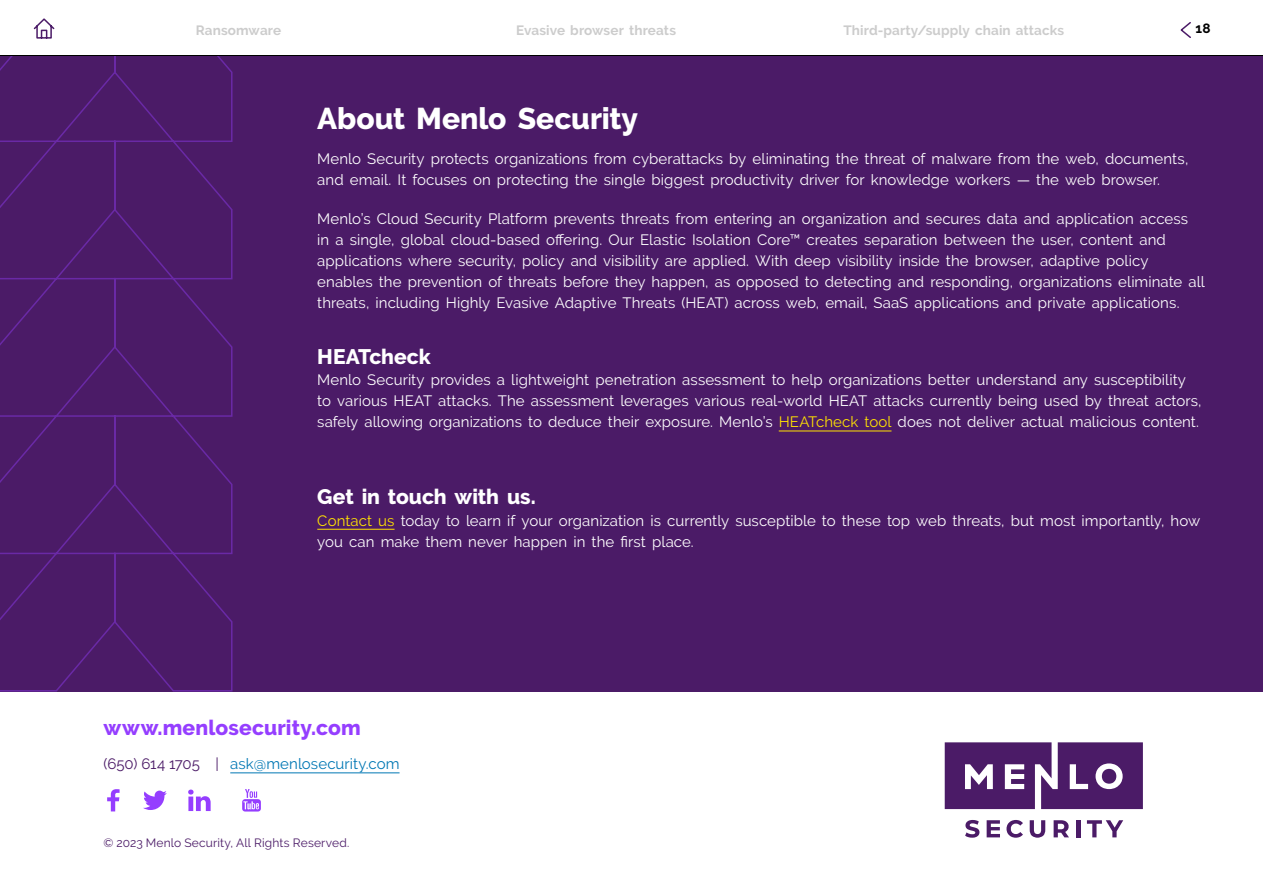
<style>
.page{position:relative;width:1263px;height:893px;background:#fff}
.page>*{position:absolute;margin:0;border:0;box-sizing:border-box;transform-origin:0 0}
.t1{font:800 30px "Raleway";letter-spacing:-.005em;color:#fff}
.t2{font:800 21px "Raleway";letter-spacing:-.005em;color:#fff}
.t3{font:800 21px "Raleway";letter-spacing:.01em;color:#953eff}
.t4{font:15px/21px "Raleway";letter-spacing:.005em;color:#fff}
.t5{font:15px "Raleway";letter-spacing:.005em;color:#0077b4}
.t6{font:700 13.5px "Raleway";letter-spacing:.01em;color:#ccc}
.t7{font:700 13.5px "Raleway";color:#000}
.t8{font:12px "Raleway";letter-spacing:.015em;color:#4b1b67}
.s1{color:#ffe202}
.s2{color:#4b1b67}
</style>
<div class="page">
<div style="left:0;top:0;width:1263px;height:692px;background:#4b1b67"></div>
<svg style="left:0;top:56px;width:233px;height:636px"></svg>
<hr style="left:230px;top:773px;width:170px;height:1px;background:#0077b4">
<svg style="left:107px;top:789px;width:13px;height:22px"></svg>
<svg style="left:143px;top:791px;width:24px;height:19px"></svg>
<svg style="left:188px;top:790px;width:23px;height:21px"></svg>
<svg style="left:242px;top:789px;width:19px;height:22px"></svg>
<svg style="left:945px;top:742px;width:198px;height:67px"></svg>
<svg style="left:965px;top:820px;width:14px;height:18px"></svg>
<svg style="left:987px;top:820px;width:13px;height:17px"></svg>
<svg style="left:1006px;top:820px;width:17px;height:18px"></svg>
<svg style="left:1030px;top:820px;width:15px;height:18px"></svg>
<svg style="left:1053px;top:820px;width:16px;height:17px"></svg>
<hr style="left:1076px;top:820px;width:4px;height:17px;background:#4b1b67">
<svg style="left:1087px;top:820px;width:36px;height:17px"></svg>
<div style="left:0;top:0;width:1263px;height:56px;background:#fff"></div>
<svg style="left:1180px;top:22px;width:11px;height:16px"></svg>
<hr style="left:0;top:55px;width:1263px;height:1px;background:#000">
<svg style="left:33px;top:18px;width:22px;height:21px"></svg>
<hr style="left:779px;top:431px;width:112px;height:1px;background:#ffe202">
<hr style="left:317px;top:529px;width:77px;height:1px;background:#ffe202">
<p class="t6" style="left:196px;top:22px;width:87px">Ransomware</p>
<p class="t6" style="left:516px;top:22px;width:162px">Evasive browser threats</p>
<p class="t6" style="left:843px;top:22px;width:222px">Third-party/supply chain attacks</p>
<p class="t7" style="left:1195px;top:21px;width:16px">18</p>
<h1 class="t1" style="left:317px;top:102px;width:322px">About Menlo Security</h1>
<p class="t4" style="left:317px;top:148px;width:872px">Menlo Security protects organizations from cyberattacks by eliminating the threat of malware from the web, documents, and email. It focuses on protecting the single biggest productivity driver for knowledge workers — the web browser.</p>
<p class="t4" style="left:317px;top:208px;width:889px">Menlo’s Cloud Security Platform prevents threats from entering an organization and secures data and application access<br>in a single, global cloud-based offering. Our Elastic Isolation Core™ creates separation between the user, content and applications where security, policy and visibility are applied. With deep visibility inside the browser, adaptive policy enables the prevention of threats before they happen, as opposed to detecting and responding, organizations eliminate all threats, including Highly Evasive Adaptive Threats (HEAT) across web, email, SaaS applications and private applications.</p>
<h2 class="t2" style="left:317px;top:345px;width:115px">HEATcheck</h2>
<p class="t4" style="left:317px;top:369px;width:886px">Menlo Security provides a lightweight penetration assessment to help organizations better understand any susceptibility to various HEAT attacks. The assessment leverages various real-world HEAT attacks currently being used by threat actors, safely allowing organizations to deduce their exposure. Menlo’s <span class="s1">HEATcheck tool</span> does not deliver actual malicious content.</p>
<h2 class="t2" style="left:317px;top:485px;width:220px">Get in touch with us.</h2>
<p class="t4" style="left:317px;top:510px;width:884px"><span class="s1">Contact us</span> today to learn if your organization is currently susceptible to these top web threats, but most importantly, how you can make them never happen in the first place.</p>
<h2 class="t3" style="left:103px;top:716px;width:259px">www.menlosecurity.com</h2>
<p class="t5" style="left:103px;top:755px;width:298px"><span class="s2">(650) 614 1705 |</span> ask@menlosecurity.com</p>
<p class="t8" style="left:103px;top:836px;width:248px">© 2023 Menlo Security, All Rights Reserved.</p>
</div>
